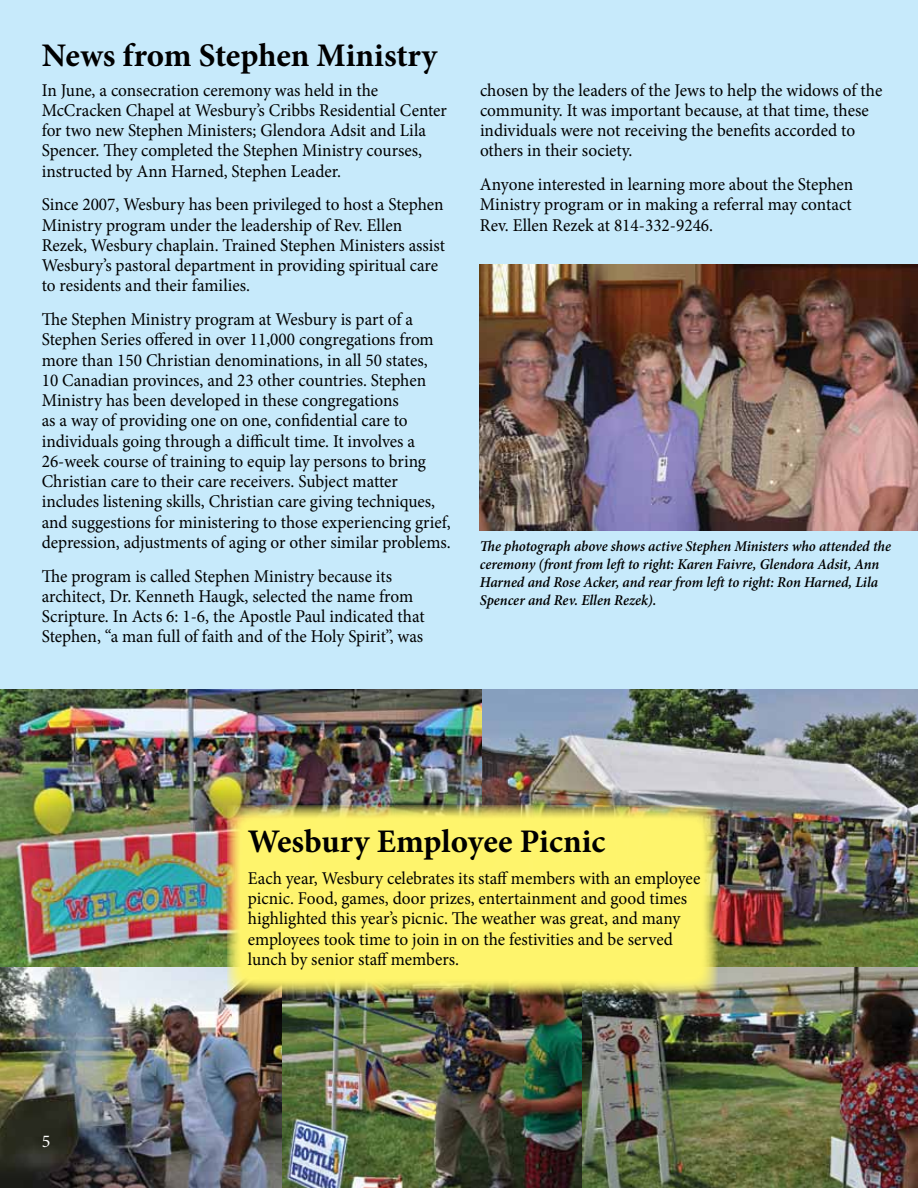
<style>
.page{position:relative;width:918px;height:1188px;background:#fff}
.page>*{position:absolute;margin:0;border:0;box-sizing:border-box;transform-origin:0 0}
.t1{font:700 33px "Minion Pro";color:#000}
.t2{font:18px/20.2px "Minion Pro";color:#000;scale:.96 1}
.t3{font:18px "Minion Pro";color:#fff}
.t4{font:italic 600 15px/18px "Minion Pro";letter-spacing:-.005em;color:#000;scale:.96 1}
</style>
<div class="page">
<img style="left:0;top:967px;width:582px;height:221px">
<img style="left:0;top:688px;width:918px;height:279px">
<img style="left:582px;top:965px;width:336px;height:223px">
<div style="left:0;top:0;width:918px;height:688px;background:#c7eafb"></div>
<img style="left:480px;top:265px;width:438px;height:265px">
<svg style="left:227px;top:805px;width:491px;height:190px;fill:#fef46c"></svg>
<h1 class="t1" style="left:42px;top:32px;width:397px">News from Stephen Ministry</h1>
<p class="t2" style="left:42px;top:80px;width:424px">In June, a consecration ceremony was held in the McCracken Chapel at Wesbury’s Cribbs Residential Center for two new Stephen Ministers; Glendora Adsit and Lila Spencer. They completed the Stephen Ministry courses, instructed by Ann Harned, Stephen Leader.</p>
<p class="t2" style="left:42px;top:194px;width:422px">Since 2007, Wesbury has been privileged to host a Stephen Ministry program under the leadership of Rev. Ellen Rezek, Wesbury chaplain. Trained Stephen Ministers assist Wesbury’s pastoral department in providing spiritual care to residents and their families.</p>
<p class="t2" style="left:42px;top:309px;width:428px">The Stephen Ministry program at Wesbury is part of a Stephen Series offered in over 11,000 congregations from more than 150 Christian denominations, in all 50 states,<br>10 Canadian provinces, and 23 other countries. Stephen Ministry has been developed in these congregations<br>as a way of providing one on one, confidential care to individuals going through a difficult time. It involves a 26-week course of training to equip lay persons to bring Christian care to their care receivers. Subject matter includes listening skills, Christian care giving techniques, and suggestions for ministering to those experiencing grief, depression, adjustments of aging or other similar problems.</p>
<p class="t2" style="left:42px;top:566px;width:400px">The program is called Stephen Ministry because its architect, Dr. Kenneth Haugk, selected the name from Scripture. In Acts 6: 1-6, the Apostle Paul indicated that Stephen, “a man full of faith and of the Holy Spirit”, was</p>
<p class="t2" style="left:480px;top:80px;width:421px">chosen by the leaders of the Jews to help the widows of the community. It was important because, at that time, these individuals were not receiving the benefits accorded to others in their society.</p>
<p class="t2" style="left:480px;top:174px;width:390px;text-align:justify">Anyone interested in learning more about the Stephen Ministry program or in making a referral may contact Rev. Ellen Rezek at 814-332-9246.</p>
<p class="t4" style="left:480px;top:537px;width:430px">The photograph above shows active Stephen Ministers who attended the ceremony (front from left to right: Karen Faivre, Glendora Adsit, Ann Harned and Rose Acker, and rear from left to right: Ron Harned, Lila Spencer and Rev. Ellen Rezek).</p>
<h1 class="t1" style="left:248px;top:818px;width:359px">Wesbury Employee Picnic</h1>
<p class="t3" style="left:42px;top:1129px;width:10px">5</p>
<p class="t2" style="left:248px;top:868px;width:473px">Each year, Wesbury celebrates its staff members with an employee picnic. Food, games, door prizes, entertainment and good times highlighted this year’s picnic. The weather was great, and many employees took time to join in on the festivities and be served lunch by senior staff members.</p>
</div>
